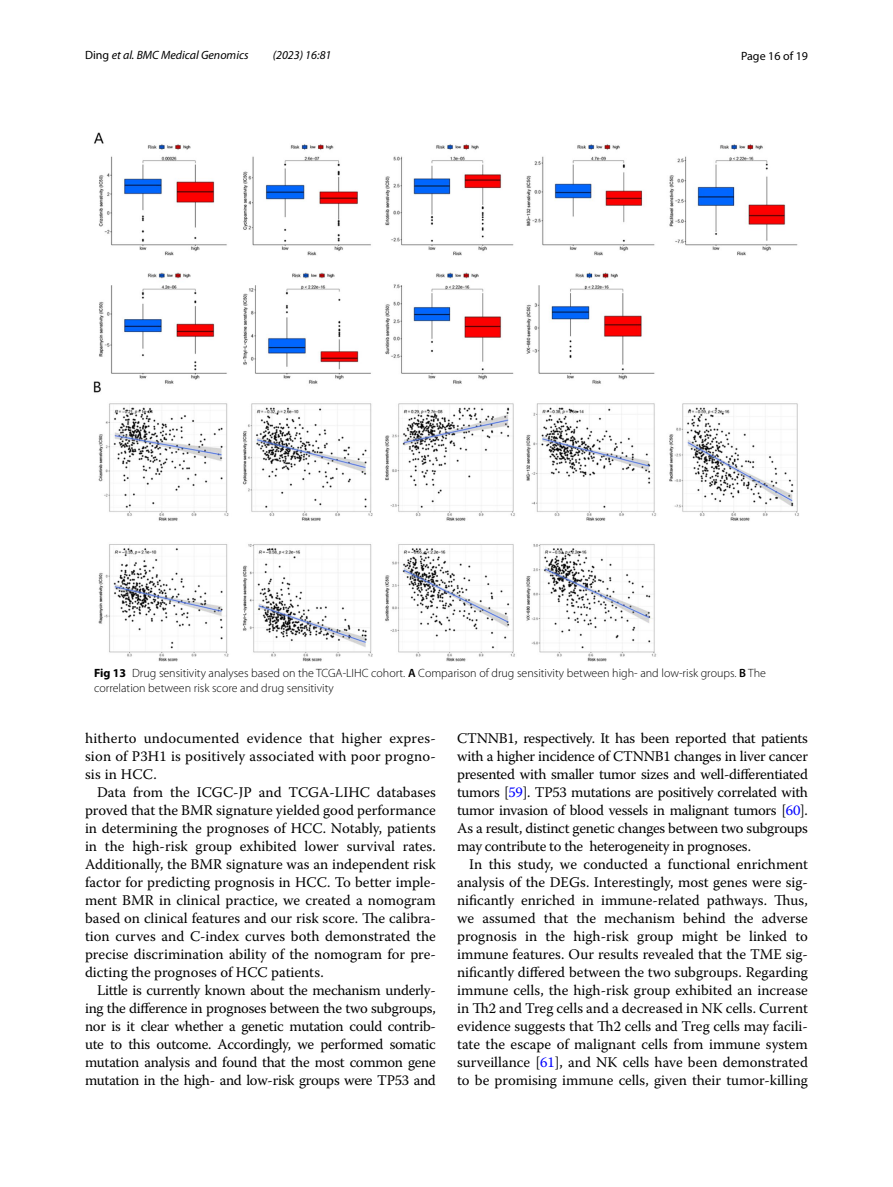
<style>
.page{position:relative;width:893px;height:1187px;background:#fff}
.page>*{position:absolute;margin:0;border:0;box-sizing:border-box;transform-origin:0 0}
.t1{font:14.7px/18px "Warnock Pro";color:#000;text-align:justify}
.t2{font:300 12px/15px "Myriad Pro";color:#000}
.t3{font:italic 12px "Myriad Pro";color:#000}
.t4{font:12px "Myriad Pro";color:#000}
.s1{font-style:normal}
.s2{font-weight:700}
.s3{font-weight:600}
.s4{color:#00f}
</style>
<div class="page">
<img style="left:94px;top:133px;width:705px;height:528px">
<p class="t3" style="left:85px;top:48px;width:165px"><span class="s1">Ding</span> et al. BMC Medical Genomics</p>
<p class="t3" style="left:273px;top:48px;width:60px">(2023) 16:81</p>
<p class="t4" style="left:741px;top:48px;width:68px">Page 16 of 19</p>
<p class="t2" style="left:94px;top:665px;width:673px"><span class="s2">Fig 13</span> Drug sensitivity analyses based on the TCGA-LIHC cohort. <span class="s3">A</span> Comparison of drug sensitivity between high- and low-risk groups. <span class="s3">B</span> The correlation between risk score and drug sensitivity</p>
<p class="t1" style="left:85px;top:728px;width:352px">hitherto undocumented evidence that higher expres&shy;sion of P3H1 is positively associated with poor progno&shy;sis in HCC.</p>
<p class="t1" style="left:85px;top:782px;width:352px;text-indent:12px">Data from the ICGC-JP and TCGA-LIHC databases proved that the BMR signature yielded good performance in determining the prognoses of HCC. Notably, patients in the high-risk group exhibited lower survival rates.<br>Additionally, the BMR signature was an independent risk factor for predicting prognosis in HCC. To better imple&shy;ment BMR in clinical practice, we created a nomogram based on clinical features and our risk score. The calibra&shy;tion curves and C-index curves both demonstrated the precise discrimination ability of the nomogram for pre&shy;dicting the prognoses of HCC patients.</p>
<p class="t1" style="left:85px;top:980px;width:352px;text-indent:12px">Little is currently known about the mechanism underly&shy;ing the difference in prognoses between the two subgroups, nor is it clear whether a genetic mutation could contrib&shy;ute to this outcome. Accordingly, we performed somatic mutation analysis and found that the most common gene mutation in the high- and low-risk groups were TP53 and</p>
<p class="t1" style="left:457px;top:728px;width:352px">CTNNB1, respectively. It has been reported that patients with a higher incidence of CTNNB1 changes in liver cancer presented with smaller tumor sizes and well-differentiated tumors [<span class="s4">59</span>]. TP53 mutations are positively correlated with tumor invasion of blood vessels in malignant tumors [<span class="s4">60</span>].<br>As a result, distinct genetic changes between two subgroups may contribute to the heterogeneity in prognoses.</p>
<p class="t1" style="left:457px;top:854px;width:352px;text-indent:12px">In this study, we conducted a functional enrichment analysis of the DEGs. Interestingly, most genes were sig&shy;nificantly enriched in immune-related pathways. Thus, we assumed that the mechanism behind the adverse prognosis in the high-risk group might be linked to immune features. Our results revealed that the TME sig&shy;nificantly differed between the two subgroups. Regarding immune cells, the high-risk group exhibited an increase in Th2 and Treg cells and a decreased in NK cells. Current evidence suggests that Th2 cells and Treg cells may facili&shy;tate the escape of malignant cells from immune system surveillance [<span class="s4">61</span>], and NK cells have been demonstrated to be promising immune cells, given their tumor-killing</p>
</div>
